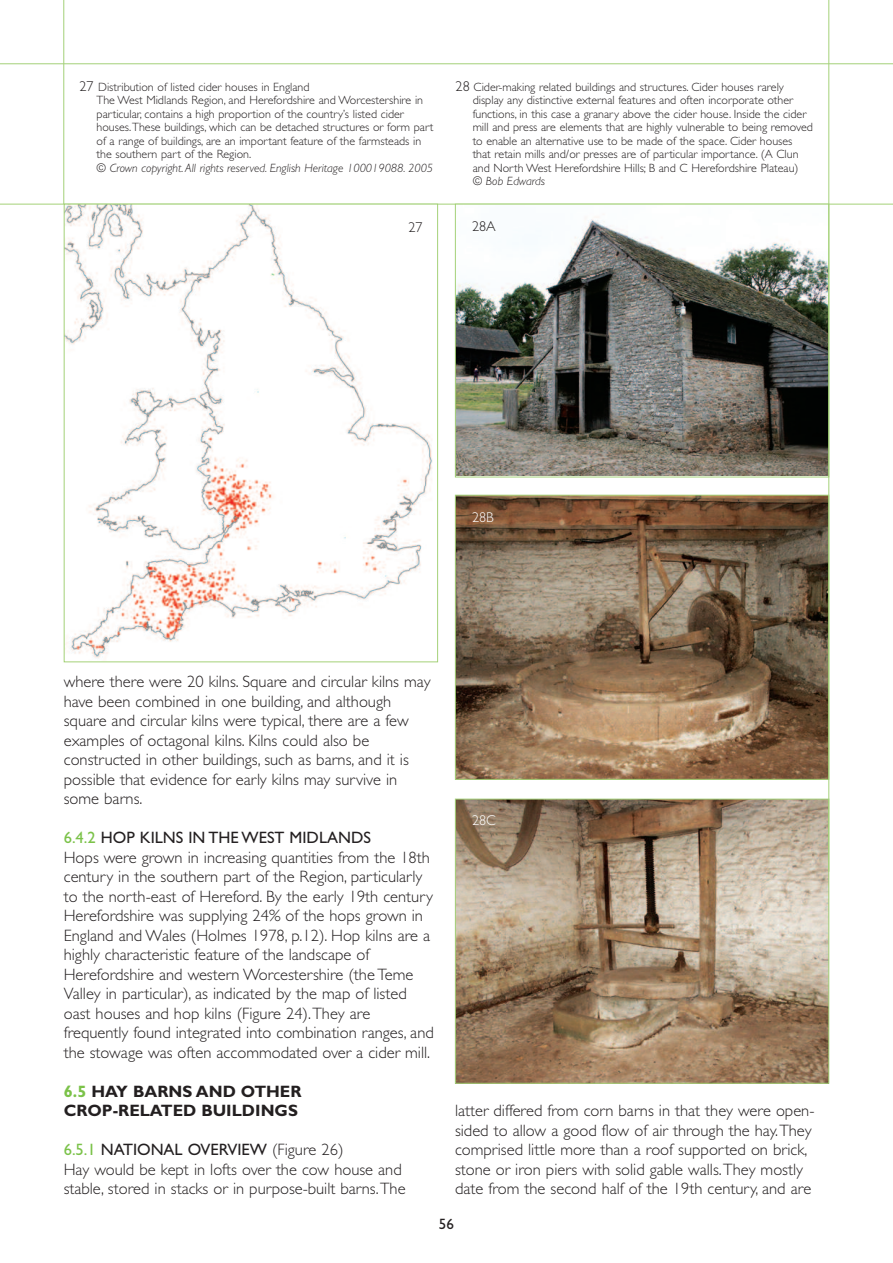
<style>
.page{position:relative;width:893px;height:1263px;background:#fff}
.page>*{position:absolute;margin:0;border:0;box-sizing:border-box;transform-origin:0 0}
.t1{font:300 16.5px/19.5px "Gill Sans";color:#231f20}
.t2{font:700 16.5px/19.5px "Gill Sans";color:#231f20}
.t3{font:15px "Gill Sans";color:#231f20}
.t4{font:300 14.25px "Gill Sans";color:#fff}
.t5{font:300 14.25px "Gill Sans";color:#231f20}
.t6{font:300 12px/13.5px "Gill Sans";color:#231f20}
.t7{font:italic 300 12px "Gill Sans";color:#231f20}
.s1{font-size:14.25px}
.s2{font-weight:400;color:#7bc249}
.s3{font-weight:400}
.s4{color:#7bc249}
</style>
<div class="page">
<hr style="left:0;top:63px;width:893px;height:1px;background:#a4d178">
<hr style="left:0;top:204px;width:893px;height:1px;background:#a4d178">
<img style="left:66px;top:206px;width:367px;height:452px">
<img style="left:457px;top:217px;width:370px;height:258px">
<div style="left:455px;top:204px;width:374px;height:273px;border:1px solid #a4d178"></div>
<img style="left:457px;top:497px;width:370px;height:281px">
<div style="left:455px;top:495px;width:374px;height:285px;border:1px solid #a4d178"></div>
<img style="left:457px;top:801px;width:370px;height:281px">
<div style="left:455px;top:799px;width:374px;height:285px;border:1px solid #a4d178"></div>
<hr style="left:828px;top:0;width:1px;height:872px;background:#a4d178">
<hr style="left:63px;top:0;width:1px;height:204px;background:#a4d178">
<p class="t6" style="left:97px;top:81px;width:339px;text-indent:-17px"><span class="s1">27</span> Distribution of listed cider houses in England<br>The West Midlands Region, and Herefordshire and Worcestershire in particular, contains a high proportion of the country’s listed cider houses.These buildings, which can be detached structures or form part of a range of buildings, are an important feature of the farmsteads in the southern part of the Region.</p>
<p class="t7" style="left:97px;top:163px;width:338px">© Crown copyright. All rights reserved. English Heritage 100019088. 2005</p>
<p class="t6" style="left:473px;top:81px;width:342px;text-indent:-17px"><span class="s1">28</span> Cider-making related buildings and structures. Cider houses rarely display any distinctive external features and often incorporate other functions, in this case a granary above the cider house. Inside the cider mill and press are elements that are highly vulnerable to being removed to enable an alternative use to be made of the space. Cider houses that retain mills and/or presses are of particular importance. (A Clun and North West Herefordshire Hills; B and C Herefordshire Plateau)</p>
<p class="t7" style="left:473px;top:176px;width:74px">© Bob Edwards</p>
<p class="t5" style="left:408px;top:221px;width:16px">27</p>
<p class="t5" style="left:472px;top:221px;width:25px">28A</p>
<p class="t4" style="left:472px;top:511px;width:23px">28B</p>
<p class="t1" style="left:64px;top:673px;width:368px">where there were 20 kilns. Square and circular kilns may have been combined in one building, and although square and circular kilns were typical, there are a few examples of octagonal kilns. Kilns could also be constructed in other buildings, such as barns, and it is possible that evidence for early kilns may survive in some barns.</p>
<p class="t1" style="left:64px;top:829px;width:372px"><span class="s2">6.4.2</span> <span class="s3">HOP KILNS IN THE WEST MIDLANDS<br></span>Hops were grown in increasing quantities from the 18th century in the southern part of the Region, particularly to the north-east of Hereford. By the early 19th century Herefordshire was supplying 24% of the hops grown in England and Wales (Holmes 1978, p.12). Hop kilns are a highly characteristic feature of the landscape of Herefordshire and western Worcestershire (the Teme Valley in particular), as indicated by the map of listed oast houses and hop kilns (Figure 24).They are frequently found integrated into combination ranges, and the stowage was often accommodated over a cider mill.</p>
<p class="t2" style="left:64px;top:1083px;width:239px"><span class="s4">6.5</span> HAY BARNS AND OTHER<br>CROP-RELATED BUILDINGS</p>
<p class="t1" style="left:64px;top:1141px;width:343px"><span class="s2">6.5.1</span> <span class="s3">NATIONAL OVERVIEW</span> (Figure 26)<br>Hay would be kept in lofts over the cow house and stable, stored in stacks or in purpose-built barns.The</p>
<p class="t4" style="left:472px;top:815px;width:25px">28C</p>
<p class="t1" style="left:455px;top:1102px;width:361px">latter differed from corn barns in that they were open&shy;sided to allow a good flow of air through the hay.They comprised little more than a roof supported on brick, stone or iron piers with solid gable walls.They mostly date from the second half of the 19th century, and are</p>
<p class="t3" style="left:439px;top:1214px;width:16px">56</p>
</div>
